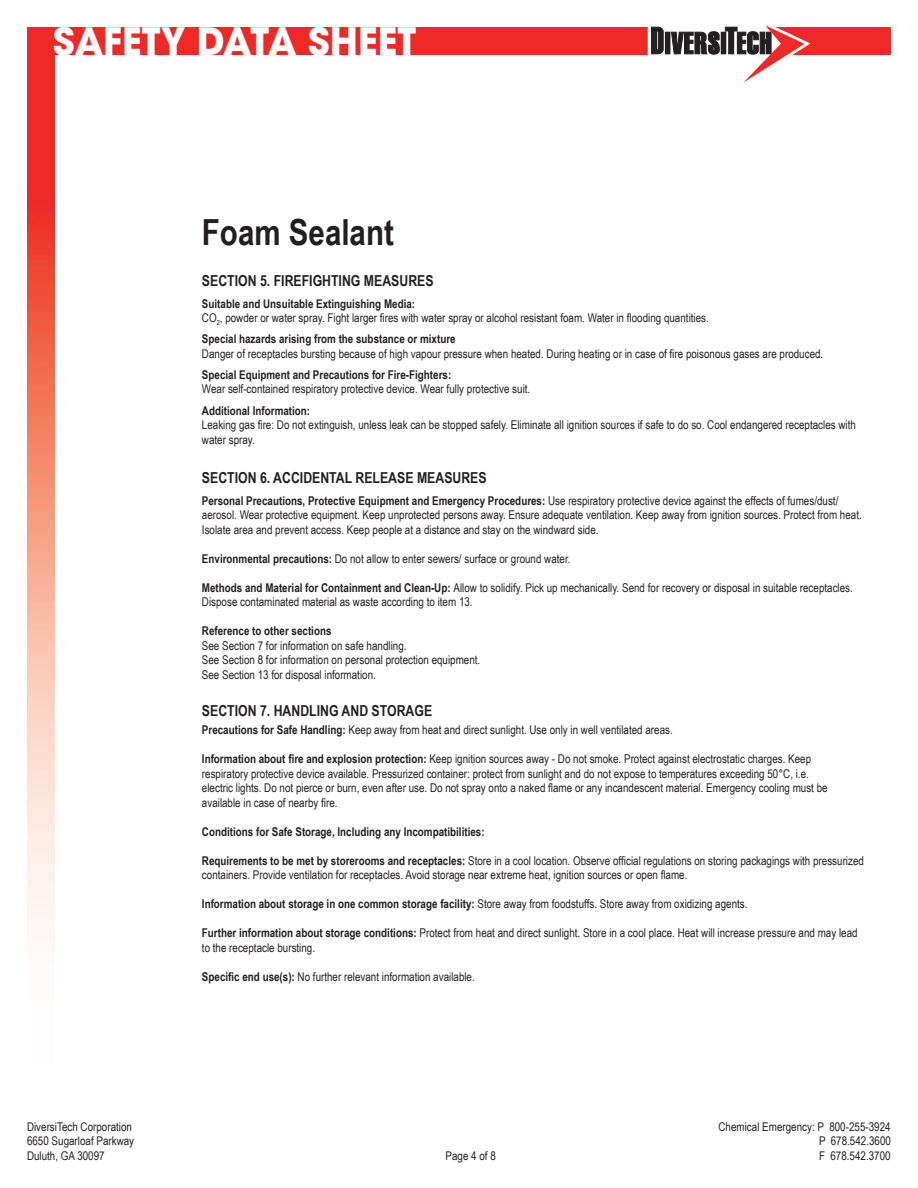
<style>
.page{position:relative;width:918px;height:1188px;background:#fff}
.page>*{position:absolute;margin:0;border:0;box-sizing:border-box;transform-origin:0 0}
.t1{font:700 37.5px "ITC Avant Garde Std";color:#fff}
.t2{font:700 36px "Arial Narrow";color:#231f20}
.t3{font:700 15.15px "Arial Narrow";color:#231f20}
.t4{font:12.15px/14.5px "Arial Narrow";color:#231f20}
.t5{font:700 12.15px "Arial Narrow";color:#231f20}
.t6{font:12px/14.4px "Arial Narrow";color:#231f20}
.t7{font:700 12px "Arial Narrow";color:#231f20}
.s1{font-weight:700}
</style>
<div class="page">
<div style="left:27px;top:27px;width:864px;height:27px;background:#ee2926"></div>
<img style="left:27px;top:54px;width:27px;height:873px">
<svg style="left:648px;top:25px;width:162px;height:58px"></svg>
<h1 class="t1" style="left:53px;top:16px;width:365px">SAFETY DATA SHEET</h1>
<h2 class="t2" style="left:202px;top:205px;width:193px">Foam Sealant</h2>
<p class="t3" style="left:202px;top:270px;width:233px">SECTION 5. FIREFIGHTING MEASURES</p>
<p class="t6" style="left:202px;top:296px;width:508px"><span class="s1">Suitable and Unsuitable Extinguishing Media:<br></span>CO<sub>2</sub>, powder or water spray. Fight larger fires with water spray or alcohol resistant foam. Water in flooding quantities.</p>
<p class="t7" style="left:202px;top:330px;width:255px">Special hazards arising from the substance or mixture</p>
<p class="t6" style="left:202px;top:346px;width:623px">Danger of receptacles bursting because of high vapour pressure when heated. During heating or in case of fire poisonous gases are produced.</p>
<p class="t5" style="left:202px;top:365px;width:251px">Special Equipment and Precautions for Fire-Fighters:</p>
<p class="t4" style="left:202px;top:381px;width:330px">Wear self-contained respiratory protective device. Wear fully protective suit.</p>
<p class="t5" style="left:202px;top:401px;width:110px">Additional Information:</p>
<p class="t4" style="left:202px;top:417px;width:656px">Leaking gas fire: Do not extinguish, unless leak can be stopped safely. Eliminate all ignition sources if safe to do so. Cool endangered receptacles with water spray.</p>
<p class="t3" style="left:202px;top:467px;width:286px">SECTION 6. ACCIDENTAL RELEASE MEASURES</p>
<p class="t4" style="left:202px;top:493px;width:661px"><span class="s1">Personal Precautions, Protective Equipment and Emergency Procedures:</span> Use respiratory protective device against the effects of fumes/dust/ aerosol. Wear protective equipment. Keep unprotected persons away. Ensure adequate ventilation. Keep away from ignition sources. Protect from heat.<br>Isolate area and prevent access. Keep people at a distance and stay on the windward side.</p>
<p class="t4" style="left:202px;top:551px;width:370px"><span class="s1">Environmental precautions:</span> Do not allow to enter sewers/ surface or ground water.</p>
<p class="t4" style="left:202px;top:580px;width:652px"><span class="s1">Methods and Material for Containment and Clean-Up:</span> Allow to solidify. Pick up mechanically. Send for recovery or disposal in suitable receptacles.<br>Dispose contaminated material as waste according to item 13.</p>
<p class="t5" style="left:202px;top:622px;width:131px">Reference to other sections</p>
<p class="t4" style="left:202px;top:638px;width:280px">See Section 7 for information on safe handling.<br>See Section 8 for information on personal protection equipment.<br>See Section 13 for disposal information.</p>
<p class="t3" style="left:202px;top:699px;width:232px">SECTION 7. HANDLING AND STORAGE</p>
<p class="t4" style="left:202px;top:722px;width:472px"><span class="s1">Precautions for Safe Handling:</span> Keep away from heat and direct sunlight. Use only in well ventilated areas.</p>
<p class="t4" style="left:202px;top:751px;width:627px"><span class="s1">Information about fire and explosion protection:</span> Keep ignition sources away - Do not smoke. Protect against electrostatic charges. Keep respiratory protective device available. Pressurized container: protect from sunlight and do not expose to temperatures exceeding 50°C, i.e. electric lights. Do not pierce or burn, even after use. Do not spray onto a naked flame or any incandescent material. Emergency cooling must be available in case of nearby fire.</p>
<p class="t5" style="left:202px;top:822px;width:284px">Conditions for Safe Storage, Including any Incompatibilities:</p>
<p class="t4" style="left:202px;top:853px;width:664px"><span class="s1">Requirements to be met by storerooms and receptacles:</span> Store in a cool location. Observe official regulations on storing packagings with pressurized containers. Provide ventilation for receptacles. Avoid storage near extreme heat, ignition sources or open flame.</p>
<p class="t4" style="left:202px;top:896px;width:547px"><span class="s1">Information about storage in one common storage facility:</span> Store away from foodstuffs. Store away from oxidizing agents.</p>
<p class="t4" style="left:202px;top:925px;width:657px"><span class="s1">Further information about storage conditions:</span> Protect from heat and direct sunlight. Store in a cool place. Heat will increase pressure and may lead to the receptacle bursting.</p>
<p class="t4" style="left:202px;top:969px;width:274px"><span class="s1">Specific end use(s):</span> No further relevant information available.</p>
<p class="t6" style="left:27px;top:1119px;width:106px">DiversiTech Corporation</p>
<p class="t6" style="left:719px;top:1119px;width:174px">Chemical Emergency: P 800-255-3924</p>
<p class="t6" style="left:27px;top:1134px;width:109px">6650 Sugarloaf Parkway</p>
<p class="t6" style="left:819px;top:1134px;width:73px">P 678.542.3600</p>
<p class="t6" style="left:27px;top:1148px;width:79px">Duluth, GA 30097</p>
<p class="t6" style="left:446px;top:1148px;width:52px">Page 4 of 8</p>
<p class="t6" style="left:819px;top:1148px;width:73px">F 678.542.3700</p>
</div>
